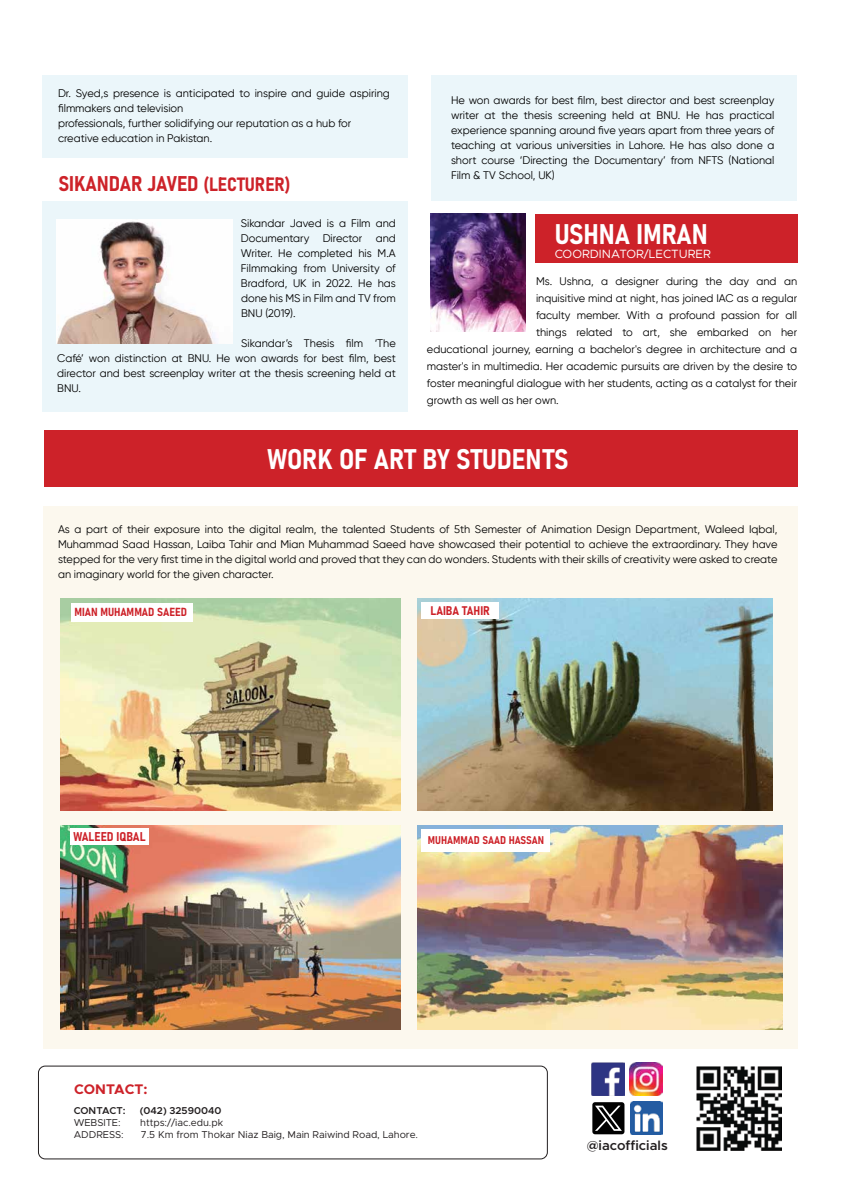
<style>
.page{position:relative;width:842px;height:1191px;background:#fff}
.page>*{position:absolute;margin:0;border:0;box-sizing:border-box;transform-origin:0 0}
.t1{font:28px "Bahnschrift";color:#fff}
.t2{font:21px "Bahnschrift";color:#cd2229}
.t3{font:700 14px "Metropolis";color:#cd2229}
.t4{font:600 13.4px "Metropolis";color:#231f20}
.t5{font:12.5px "Bahnschrift";color:#cd2229}
.t6{font:12.4px "Bahnschrift";color:#cd2229}
.t7{font:12px "Metropolis";color:#fff}
.t8{font:11.5px "Bahnschrift";color:#cd2229}
.t9{font:11px/15px "Gilroy";color:#000;text-align:justify}
.t10{font:11px "Bahnschrift";color:#cd2229}
.t11{font:10px "Metropolis";letter-spacing:-.005em;color:#231f20}
.t12{font:600 10px "Metropolis";color:#231f20}
.s1{font-size:19px}
</style>
<div class="page">
<div style="left:43px;top:75px;width:365px;height:83px;background:#ebf6fa"></div>
<div style="left:43px;top:506px;width:754px;height:542px;background:#fcf8ee"></div>
<div style="left:44px;top:430px;width:753px;height:56px;background:#cd2229"></div>
<div style="left:535px;top:214px;width:262px;height:49px;background:#cd2229"></div>
<div style="left:43px;top:201px;width:365px;height:210px;background:#ebf6fa"></div>
<div style="left:431px;top:75px;width:365px;height:125px;background:#ebf6fa"></div>
<img style="left:697px;top:1066px;width:84px;height:84px">
<img style="left:630px;top:1102px;width:33px;height:32px">
<img style="left:592px;top:1062px;width:32px;height:33px">
<img style="left:630px;top:1062px;width:32px;height:33px">
<div style="left:592px;top:1102px;width:32px;height:32px;background:#010101;border-radius:3px"></div>
<svg style="left:595px;top:1105px;width:26px;height:25px"></svg>
<div style="left:38px;top:1066px;width:509px;height:93px;border:1px solid #231f20;border-radius:7px"></div>
<img style="left:417px;top:598px;width:355px;height:212px">
<div style="left:422px;top:602px;width:77px;height:17px;background:#fff"></div>
<img style="left:61px;top:825px;width:339px;height:204px">
<div style="left:70px;top:828px;width:78px;height:17px;background:#fff"></div>
<img style="left:60px;top:598px;width:341px;height:212px">
<div style="left:71px;top:603px;width:122px;height:19px;background:#fff"></div>
<img style="left:417px;top:825px;width:365px;height:205px">
<div style="left:422px;top:829px;width:128px;height:23px;background:#fff"></div>
<img style="left:431px;top:214px;width:94px;height:117px">
<img style="left:56px;top:219px;width:177px;height:124px">
<p class="t9" style="left:58px;top:86px;width:333px;text-align:left">Dr. Syed,s presence is anticipated to inspire and guide aspiring filmmakers and television<br>professionals, further solidifying our reputation as a hub for creative education in Pakistan.</p>
<p class="t9" style="left:451px;top:92px;width:325px">He won awards for best film, best director and best screenplay writer at the thesis screening held at BNU. He has practical experience spanning around five years apart from three years of teaching at various universities in Lahore. He has also done a short course ‘Directing the Documentary’ from NFTS (National Film &amp; TV School, UK)</p>
<h2 class="t2" style="left:58px;top:167px;width:233px">SIKANDAR JAVED <span class="s1">(LECTURER)</span></h2>
<p class="t9" style="left:241px;top:215px;width:157px">Sikandar Javed is a Film and Documentary Director and Writer. He completed his M.A Filmmaking from University of Bradford, UK in 2022. He has done his MS in Film and TV from BNU (2019).</p>
<p class="t9" style="left:57px;top:335px;width:340px;text-indent:184px">Sikandar’s Thesis film ‘The Café’ won distinction at BNU. He won awards for best film, best director and best screenplay writer at the thesis screening held at BNU.</p>
<h1 class="t1" style="left:555px;top:212px;width:155px">USHNA IMRAN</h1>
<p class="t7" style="left:555px;top:246px;width:158px">COORDINATOR/LECTURER</p>
<p class="t9" style="left:536px;top:273px;width:263px">Ms. Ushna, a designer during the day and an</p>
<p class="t9" style="left:536px;top:290px;width:263px">inquisitive mind at night, has joined IAC as a regular</p>
<p class="t9" style="left:536px;top:307px;width:263px">faculty member. With a profound passion for all</p>
<p class="t9" style="left:536px;top:324px;width:263px">things related to art, she embarked on her</p>
<p class="t9" style="left:427px;top:341px;width:372px">educational journey, earning a bachelor's degree in architecture and a</p>
<p class="t9" style="left:427px;top:358px;width:372px">master's in multimedia. Her academic pursuits are driven by the desire to</p>
<p class="t9" style="left:427px;top:375px;width:372px">foster meaningful dialogue with her students, acting as a catalyst for their</p>
<p class="t9" style="left:427px;top:392px;width:133px">growth as well as her own.</p>
<h1 class="t1" style="left:268px;top:438px;width:303px">WORK OF ART BY STUDENTS</h1>
<p class="t9" style="left:58px;top:521px;width:721px">As a part of their exposure into the digital realm, the talented Students of 5th Semester of Animation Design Department, Waleed Iqbal, Muhammad Saad Hassan, Laiba Tahir and Mian Muhammad Saeed have showcased their potential to achieve the extraordinary. They have stepped for the very first time in the digital world and proved that they can do wonders. Students with their skills of creativity were asked to create an imaginary world for the given character.</p>
<p class="t8" style="left:74px;top:603px;width:114px">MIAN MUHAMMAD SAEED</p>
<p class="t5" style="left:74px;top:827px;width:74px">WALEED IQBAL</p>
<p class="t6" style="left:430px;top:601px;width:61px">LAIBA TAHIR</p>
<p class="t10" style="left:428px;top:831px;width:118px">MUHAMMAD SAAD HASSAN</p>
<p class="t3" style="left:74px;top:1080px;width:75px">CONTACT:</p>
<p class="t12" style="left:74px;top:1103px;width:53px">CONTACT:</p>
<p class="t12" style="left:140px;top:1103px;width:83px">(042) 32590040</p>
<p class="t11" style="left:74px;top:1116px;width:48px">WEBSITE:</p>
<p class="t11" style="left:140px;top:1116px;width:84px">https://iac.edu.pk</p>
<p class="t11" style="left:74px;top:1128px;width:51px">ADDRESS:</p>
<p class="t11" style="left:141px;top:1128px;width:279px">7.5 Km from Thokar Niaz Baig, Main Raiwind Road, Lahore.</p>
<p class="t4" style="left:587px;top:1137px;width:82px">@iacofficials</p>
</div>
